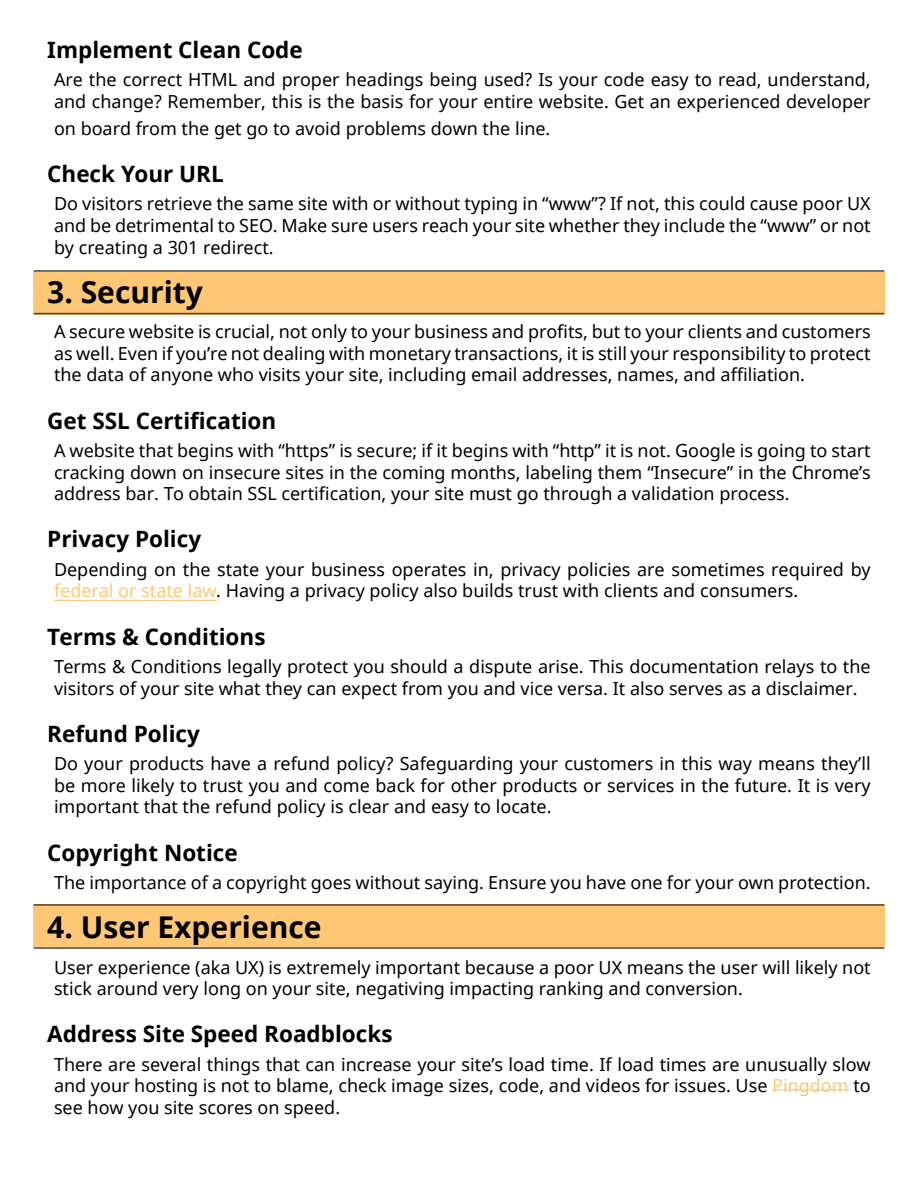
<style>
.page{position:relative;width:918px;height:1188px;background:#fff}
.page>*{position:absolute;margin:0;border:0;box-sizing:border-box;transform-origin:0 0}
.t1{font:700 30px "Noto Sans";color:#000}
.t2{font:700 22.5px "Noto Sans";color:#000}
.t3{font:18px/21.6px "Noto Sans";color:#000;text-align:justify}
.s1{color:#fec775}
</style>
<div class="page">
<div style="left:33px;top:905px;width:852px;height:43px;background:#fec775"></div>
<div style="left:33px;top:271px;width:852px;height:43px;background:#fec775"></div>
<hr style="left:34px;top:270px;width:850px;height:2px;background:#000">
<hr style="left:34px;top:313px;width:850px;height:1px;background:#000">
<hr style="left:34px;top:904px;width:850px;height:2px;background:#000">
<hr style="left:34px;top:947px;width:850px;height:2px;background:#000">
<hr style="left:54px;top:600px;width:163px;height:1px;background:#fec775">
<hr style="left:772px;top:1089px;width:78px;height:1px;background:#fec775">
<p class="t2" style="left:47px;top:34px;width:257px">Implement Clean Code</p>
<p class="t3" style="left:54px;top:68px;width:818px">Are the correct HTML and proper headings being used? Is your code easy to read, understand, and change? Remember, this is the basis for your entire website. Get an experienced developer</p>
<p class="t3" style="left:54px;top:117px;width:498px">on board from the get go to avoid problems down the line.</p>
<p class="t2" style="left:47px;top:158px;width:178px">Check Your URL</p>
<p class="t3" style="left:54px;top:193px;width:818px">Do visitors retrieve the same site with or without typing in “www”? If not, this could cause poor UX and be detrimental to SEO. Make sure users reach your site whether they include the “www” or not by creating a 301 redirect.</p>
<h1 class="t1" style="left:47px;top:271px;width:157px">3. Security</h1>
<p class="t3" style="left:54px;top:320px;width:818px">A secure website is crucial, not only to your business and profits, but to your clients and customers as well. Even if you’re not dealing with monetary transactions, it is still your responsibility to protect the data of anyone who visits your site, including email addresses, names, and affiliation.</p>
<p class="t2" style="left:47px;top:405px;width:231px">Get SSL Certification</p>
<p class="t3" style="left:54px;top:439px;width:818px">A website that begins with “https” is secure; if it begins with “http” it is not. Google is going to start cracking down on insecure sites in the coming months, labeling them “Insecure” in the Chrome’s address bar. To obtain SSL certification, your site must go through a validation process.</p>
<p class="t2" style="left:47px;top:523px;width:155px">Privacy Policy</p>
<p class="t3" style="left:54px;top:558px;width:818px">Depending on the state your business operates in, privacy policies are sometimes required by <span class="s1">federal or state law</span>. Having a privacy policy also builds trust with clients and consumers.</p>
<p class="t2" style="left:47px;top:621px;width:220px">Terms &amp; Conditions</p>
<p class="t3" style="left:54px;top:655px;width:818px">Terms &amp; Conditions legally protect you should a dispute arise. This documentation relays to the visitors of your site what they can expect from you and vice versa. It also serves as a disclaimer.</p>
<p class="t2" style="left:47px;top:718px;width:154px">Refund Policy</p>
<p class="t3" style="left:54px;top:752px;width:818px">Do your products have a refund policy? Safeguarding your customers in this way means they’ll be more likely to trust you and come back for other products or services in the future. It is very important that the refund policy is clear and easy to locate.</p>
<p class="t2" style="left:47px;top:837px;width:192px">Copyright Notice</p>
<p class="t3" style="left:54px;top:871px;width:818px">The importance of a copyright goes without saying. Ensure you have one for your own protection.</p>
<h1 class="t1" style="left:47px;top:906px;width:276px">4. User Experience</h1>
<p class="t3" style="left:54px;top:956px;width:818px">User experience (aka UX) is extremely important because a poor UX means the user will likely not stick around very long on your site, negativing impacting ranking and conversion.</p>
<p class="t2" style="left:47px;top:1018px;width:347px">Address Site Speed Roadblocks</p>
<p class="t3" style="left:54px;top:1053px;width:818px">There are several things that can increase your site’s load time. If load times are unusually slow and your hosting is not to blame, check image sizes, code, and videos for issues. Use <span class="s1">Pingdom</span> to see how you site scores on speed.</p>
</div>
